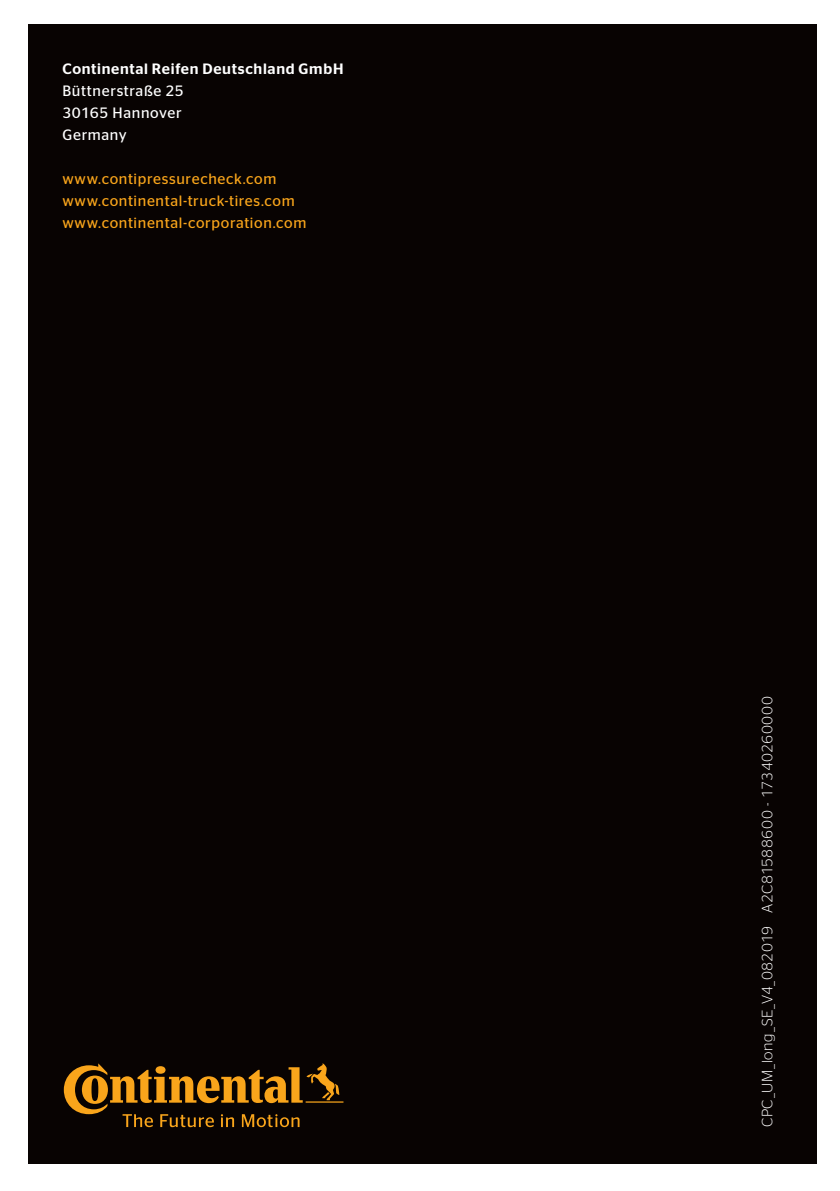
<style>
.page{position:relative;width:840px;height:1191px;background:#fff}
.page>*{position:absolute;margin:0;border:0;box-sizing:border-box;transform-origin:0 0}
.t1{font:15px/22px "Continental Stag Sans";letter-spacing:.04em;color:#f9a51b}
.t2{font:300 15px "Continental Stag Sans";letter-spacing:.035em;color:#fff}
.t3{font:15px/22px "Continental Stag Sans";letter-spacing:.045em;color:#fff}
.t4{font:500 15px "Continental Stag Sans";letter-spacing:.045em;color:#fff}
</style>
<div class="page">
<div style="left:28px;top:24px;width:788px;height:1140px;background:#080302"></div>
<svg style="left:64px;top:1063px;width:279px;height:64px"></svg>
<p class="t4" style="left:62px;top:60px;width:282px">Continental Reifen Deutschland GmbH</p>
<p class="t3" style="left:62px;top:80px;width:123px">Büttnerstraße 25<br>30165 Hannover<br>Germany</p>
<p class="t1" style="left:62px;top:168px;width:245px">www.contipressurecheck.com www.continental-truck-tires.com www.continental-corporation.com</p>
<p class="t2" style="left:758px;top:1127px;width:432px;rotate:-90deg">CPC_UM_long_SE_V4_082019 A2C81588600 - 17340260000</p>
</div>
